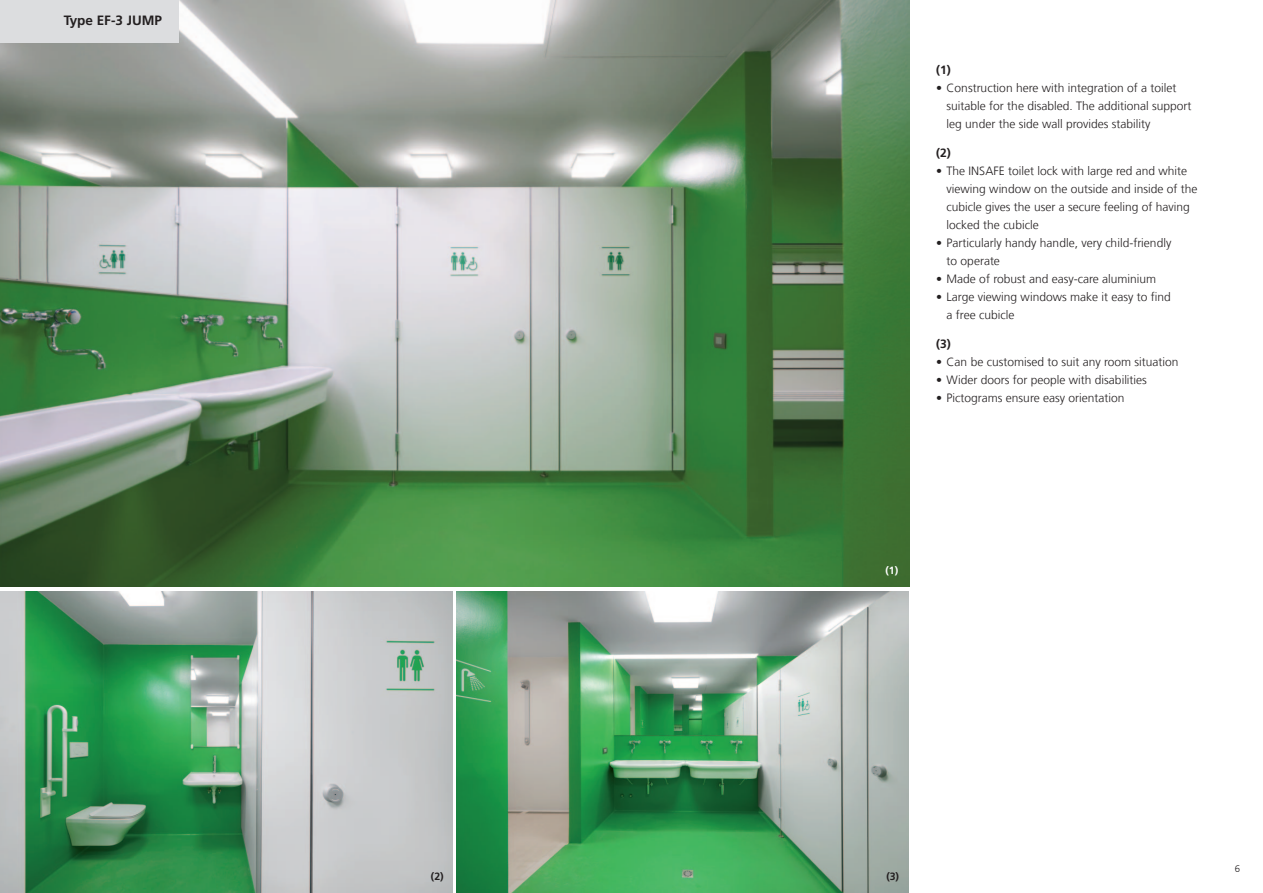
<style>
.page{position:relative;width:1263px;height:893px;background:#fff}
.page>*{position:absolute;margin:0;border:0;box-sizing:border-box;transform-origin:0 0}
.t1{font:700 13.5px "Frutiger LT Com";color:#231f20}
.t2{font:300 12px/18px "Frutiger LT Com";color:#231f20}
.t3{font:700 12px "Frutiger LT Com";color:#231f20}
.t4{font:700 10.5px "Frutiger LT Com";color:#231f20}
.t5{font:700 10.5px "Frutiger LT Com";color:#fff}
.t6{font:300 9.6px "Frutiger LT Com";color:#231f20}
</style>
<div class="page">
<img style="left:456px;top:591px;width:453px;height:302px">
<img style="left:0;top:591px;width:452px;height:302px">
<img style="left:0;top:0;width:909px;height:587px">
<div style="left:0;top:0;width:179px;height:43px;background:#dcdddf"></div>
<p class="t1" style="left:64px;top:15px;width:100px">Type EF-3 JUMP</p>
<p class="t3" style="left:936px;top:65px;width:16px">(1)</p>
<p class="t2" style="left:947px;top:80px;width:246px;text-indent:-11px">• Construction here with integration of a toilet suitable for the disabled. The additional support leg under the side wall provides stability</p>
<p class="t3" style="left:936px;top:148px;width:16px">(2)</p>
<p class="t2" style="left:947px;top:163px;width:252px;text-indent:-11px">• The INSAFE toilet lock with large red and white viewing window on the outside and inside of the cubicle gives the user a secure feeling of having locked the cubicle</p>
<p class="t2" style="left:947px;top:235px;width:226px;text-indent:-11px">• Particularly handy handle, very child-friendly to operate</p>
<p class="t2" style="left:936px;top:271px;width:222px">• Made of robust and easy-care aluminium</p>
<p class="t2" style="left:947px;top:289px;width:226px;text-indent:-11px">• Large viewing windows make it easy to find a free cubicle</p>
<p class="t3" style="left:936px;top:339px;width:16px">(3)</p>
<p class="t2" style="left:936px;top:354px;width:244px">• Can be customised to suit any room situation</p>
<p class="t2" style="left:936px;top:372px;width:212px">• Wider doors for people with disabilities</p>
<p class="t2" style="left:936px;top:390px;width:190px">• Pictograms ensure easy orientation</p>
<p class="t5" style="left:885px;top:566px;width:14px">(1)</p>
<p class="t4" style="left:431px;top:872px;width:14px">(2)</p>
<p class="t4" style="left:886px;top:872px;width:14px">(3)</p>
<p class="t6" style="left:1235px;top:864px;width:7px">6</p>
</div>
